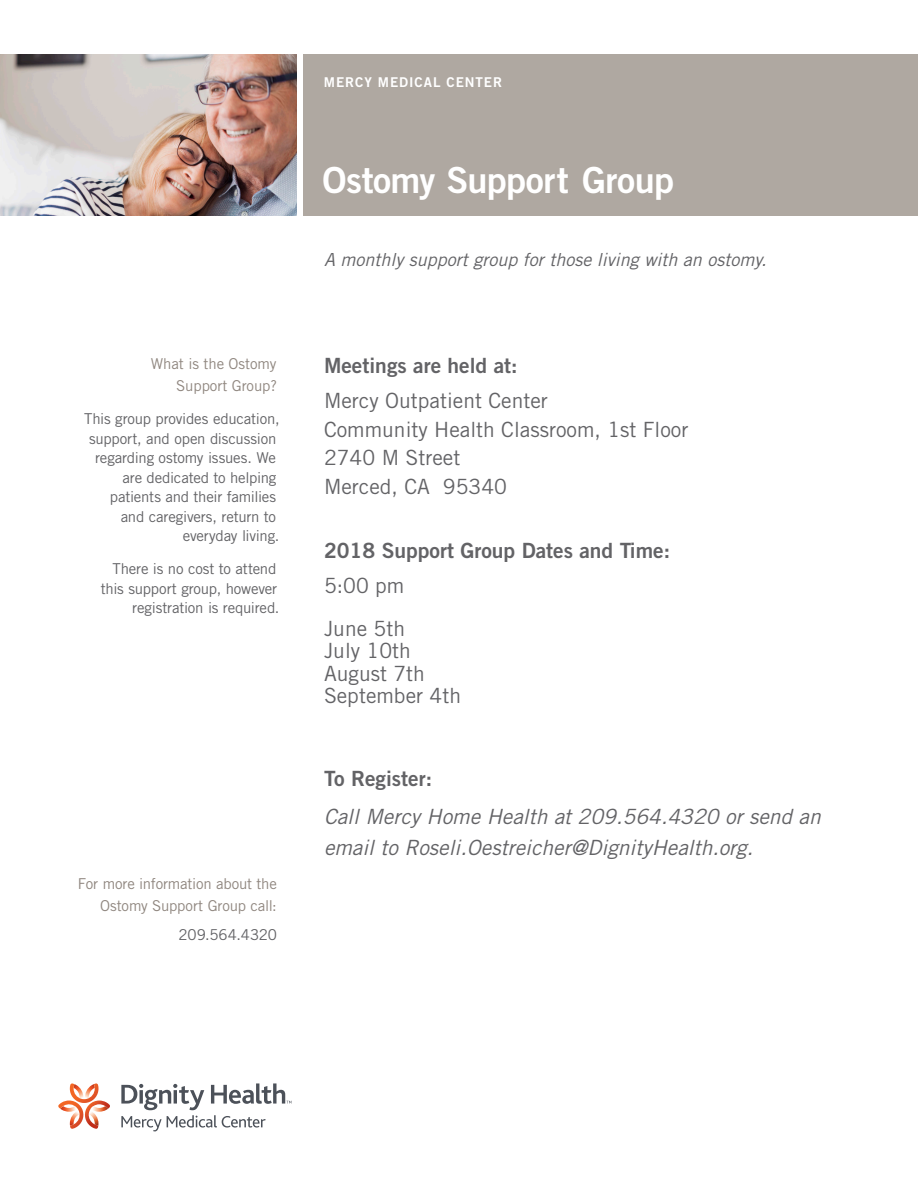
<style>
.page{position:relative;width:918px;height:1188px;background:#fff}
.page>*{position:absolute;margin:0;border:0;box-sizing:border-box;transform-origin:0 0}
.t1{font:36px "Trade Gothic LT Std Bd 2";letter-spacing:-.015em;color:#fff}
.t2{font:21px "Trade Gothic LT Std";color:#636366}
.t3{font:italic 21px/31.5px "Trade Gothic LT Std";color:#636366}
.t4{font:21px "Trade Gothic LT Std Bd 2";color:#636366}
.t5{font:italic 18px "Trade Gothic LT Std";color:#636366}
.t6{font:15px/19.5px "Trade Gothic LT Std";letter-spacing:-.015em;color:#636366;text-align:right}
.t7{font:15px/22.5px "Trade Gothic LT Std";letter-spacing:-.005em;color:#908780;text-align:right}
.t8{font:13.5px "Trade Gothic LT Std Bd 2";letter-spacing:.07em;color:#fff}
</style>
<div class="page">
<div style="left:299px;top:54px;width:619px;height:162px;background:#afa8a1"></div>
<svg style="left:58px;top:1083px;width:52px;height:46px"></svg>
<img style="left:91px;top:1109px;width:17px;height:3px">
<img style="left:91px;top:1106px;width:17px;height:3px">
<svg style="left:121px;top:1083px;width:170px;height:48px"></svg>
<img style="left:0;top:55px;width:297px;height:161px">
<div style="left:297px;top:40px;width:6px;height:190px;background:#fff"></div>
<p class="t7" style="left:151px;top:352px;width:127px">What is the Ostomy</p>
<p class="t7" style="left:176px;top:375px;width:103px">Support Group?</p>
<p class="t6" style="left:84px;top:409px;width:197px">This group provides education, support, and open discussion regarding ostomy issues. We are dedicated to helping patients and their families<br>and caregivers, return to everyday living.</p>
<p class="t6" style="left:101px;top:559px;width:180px">There is no cost to attend this support group, however registration is required.</p>
<p class="t7" style="left:78px;top:872px;width:200px">For more information about the<br>Ostomy Support Group call:</p>
<p class="t6" style="left:179px;top:925px;width:100px">209.564.4320</p>
<p class="t8" style="left:324px;top:74px;width:180px">MERCY MEDICAL CENTER</p>
<p class="t1" style="left:322px;top:158px;width:353px">Ostomy Support Group</p>
<p class="t5" style="left:324px;top:249px;width:444px">A monthly support group for those living with an ostomy.</p>
<p class="t4" style="left:324px;top:353px;width:195px">Meetings are held at:</p>
<p class="t2" style="left:324px;top:388px;width:225px">Mercy Outpatient Center</p>
<p class="t2" style="left:324px;top:417px;width:366px">Community Health Classroom, 1st Floor</p>
<p class="t2" style="left:324px;top:445px;width:138px">2740 M Street</p>
<p class="t2" style="left:324px;top:474px;width:185px">Merced, CA 95340</p>
<p class="t4" style="left:324px;top:537px;width:348px">2018 Support Group Dates and Time:</p>
<p class="t2" style="left:324px;top:573px;width:82px">5:00 pm</p>
<p class="t2" style="left:324px;top:616px;width:83px">June 5th</p>
<p class="t2" style="left:324px;top:638px;width:88px">July 10th</p>
<p class="t2" style="left:324px;top:661px;width:102px">August 7th</p>
<p class="t2" style="left:324px;top:683px;width:139px">September 4th</p>
<p class="t4" style="left:324px;top:765px;width:110px">To Register:</p>
<p class="t3" style="left:324px;top:801px;width:498px">Call Mercy Home Health at 209.564.4320 or send an email to Roseli.Oestreicher@DignityHealth.org.</p>
</div>
